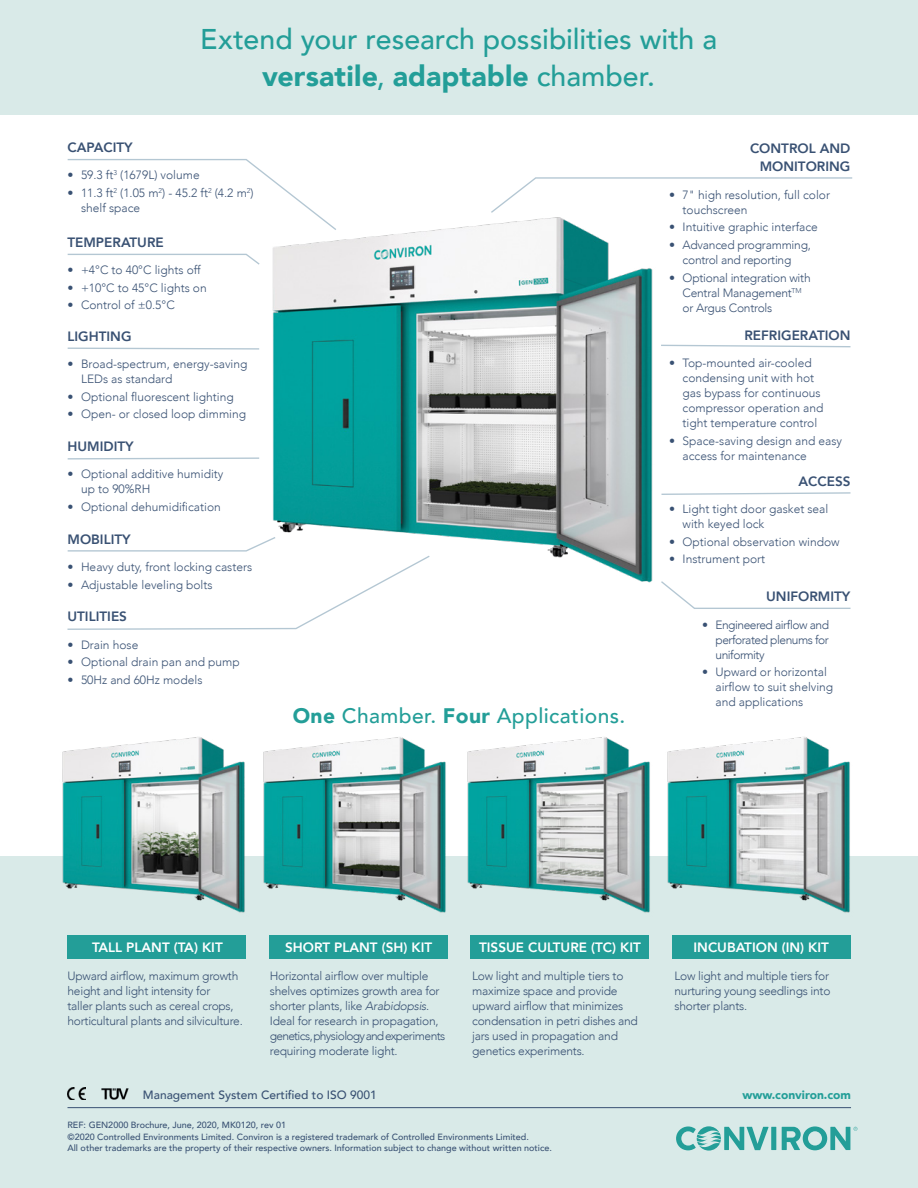
<style>
.page{position:relative;width:918px;height:1188px;background:#fff}
.page>*{position:absolute;margin:0;border:0;box-sizing:border-box;transform-origin:0 0}
.t1{font:500 28.5px/36.8px "Avenir";color:#239e98;text-align:center}
.t2{font:500 21px "Avenir";letter-spacing:.02em;color:#239e98}
.t3{font:800 13.5px/18px "Avenir";color:#395173;text-align:right}
.t4{font:800 13.5px "Avenir";color:#fff}
.t5{font:300 12px/15px "Avenir";color:#395173}
.t6{font:300 12px/15px "Avenir";letter-spacing:-.02em;color:#395173}
.t7{font:500 12px "Avenir";color:#395173}
.t8{font:900 12px "Avenir";color:#239e98}
.t9{font:500 9px/12.1px "Avenir";color:#395173}
.s1{font-weight:900}
.s2{font-style:italic}
</style>
<div class="page">
<div style="left:0;top:0;width:918px;height:114px;background:#d9eae8"></div>
<img style="left:272px;top:217px;width:381px;height:366px">
<div style="left:0;top:856px;width:918px;height:332px;background:#d9eae8"></div>
<svg style="left:661px;top:581px;width:190px;height:28px"></svg>
<svg style="left:67px;top:159px;width:271px;height:73px"></svg>
<svg style="left:67px;top:253px;width:193px;height:12px"></svg>
<svg style="left:491px;top:177px;width:362px;height:36px"></svg>
<div style="left:68px;top:935px;width:178px;height:24px;background:#239e98"></div>
<div style="left:269px;top:935px;width:178px;height:24px;background:#239e98"></div>
<div style="left:471px;top:935px;width:178px;height:24px;background:#239e98"></div>
<div style="left:672px;top:935px;width:178px;height:24px;background:#239e98"></div>
<svg style="left:67px;top:536px;width:364px;height:94px"></svg>
<img style="left:68px;top:1088px;width:17px;height:12px">
<hr style="left:68px;top:1107px;width:783px;height:1px;background:#395173">
<div style="left:771px;top:1127px;width:5px;height:23px;background:#239e98"></div>
<svg style="left:676px;top:1126px;width:93px;height:25px"></svg>
<svg style="left:782px;top:1126px;width:75px;height:24px"></svg>
<img style="left:102px;top:1088px;width:26px;height:11px">
<img style="left:62px;top:737px;width:183px;height:176px">
<img style="left:263px;top:737px;width:183px;height:176px">
<img style="left:467px;top:737px;width:183px;height:176px">
<img style="left:667px;top:737px;width:183px;height:176px">
<svg style="left:67px;top:347px;width:193px;height:3px"></svg>
<svg style="left:661px;top:344px;width:190px;height:4px"></svg>
<svg style="left:661px;top:492px;width:190px;height:3px"></svg>
<svg style="left:67px;top:457px;width:193px;height:3px"></svg>
<h1 class="t1" style="left:200px;top:19px;width:519px">Extend your research possibilities with a <span class="s1">versatile</span>, <span class="s1">adaptable</span> chamber.</h1>
<p class="t3" style="left:68px;top:138px;width:67px">CAPACITY</p>
<p class="t5" style="left:68px;top:168px;width:134px">• 59.3 ft<sup>3</sup> (1679L) volume</p>
<p class="t5" style="left:81px;top:185px;width:174px;text-indent:-14px">• 11.3 ft<sup>2</sup> (1.05 m<sup>2</sup>) - 45.2 ft<sup>2</sup> (4.2 m<sup>2</sup>) shelf space</p>
<p class="t3" style="left:68px;top:233px;width:98px">TEMPERATURE</p>
<p class="t5" style="left:68px;top:262px;width:135px">• +4°C to 40°C lights off</p>
<p class="t5" style="left:68px;top:280px;width:141px">• +10°C to 45°C lights on</p>
<p class="t5" style="left:68px;top:298px;width:109px">• Control of ±0.5°C</p>
<p class="t3" style="left:68px;top:327px;width:66px">LIGHTING</p>
<p class="t5" style="left:81px;top:356px;width:168px;text-indent:-14px">• Broad-spectrum, energy-saving<br>LEDs as standard</p>
<p class="t5" style="left:68px;top:389px;width:168px">• Optional fluorescent lighting</p>
<p class="t5" style="left:68px;top:407px;width:180px">• Open- or closed loop dimming</p>
<p class="t3" style="left:68px;top:437px;width:68px">HUMIDITY</p>
<p class="t5" style="left:81px;top:467px;width:144px;text-indent:-14px">• Optional additive humidity up to 90%RH</p>
<p class="t5" style="left:68px;top:500px;width:155px">• Optional dehumidification</p>
<p class="t3" style="left:68px;top:530px;width:65px">MOBILITY</p>
<p class="t5" style="left:68px;top:560px;width:186px">• Heavy duty, front locking casters</p>
<p class="t5" style="left:68px;top:577px;width:147px">• Adjustable leveling bolts</p>
<p class="t3" style="left:67px;top:608px;width:61px">UTILITIES</p>
<p class="t5" style="left:68px;top:637px;width:72px">• Drain hose</p>
<p class="t5" style="left:68px;top:655px;width:174px">• Optional drain pan and pump</p>
<p class="t5" style="left:68px;top:673px;width:136px">• 50Hz and 60Hz models</p>
<h2 class="t2" style="left:293px;top:697px;width:334px"><span class="s1">One</span> Chamber. <span class="s1">Four</span> Applications.</h2>
<p class="t3" style="left:750px;top:140px;width:102px">CONTROL AND<br>MONITORING</p>
<p class="t5" style="left:683px;top:187px;width:149px;text-indent:-14px">• 7" high resolution, full color touchscreen</p>
<p class="t5" style="left:669px;top:220px;width:150px">• Intuitive graphic interface</p>
<p class="t6" style="left:669px;top:238px;width:143px;text-align:center">• Advanced programming, control and reporting</p>
<p class="t6" style="left:683px;top:270px;width:130px;text-indent:-13px">• Optional integration with<br>Central Management<sup>TM </sup>or Argus Controls</p>
<p class="t3" style="left:744px;top:326px;width:108px">REFRIGERATION</p>
<p class="t5" style="left:683px;top:355px;width:142px;text-indent:-14px">• Top-mounted air-cooled condensing unit with hot gas bypass for continuous compressor operation and tight temperature control</p>
<p class="t5" style="left:683px;top:433px;width:161px;text-indent:-14px">• Space-saving design and easy access for maintenance</p>
<p class="t3" style="left:799px;top:472px;width:53px">ACCESS</p>
<p class="t5" style="left:683px;top:501px;width:147px;text-indent:-14px">• Light tight door gasket seal with keyed lock</p>
<p class="t5" style="left:669px;top:534px;width:172px">• Optional observation window</p>
<p class="t5" style="left:669px;top:552px;width:98px">• Instrument port</p>
<p class="t3" style="left:766px;top:588px;width:86px">UNIFORMITY</p>
<p class="t6" style="left:716px;top:617px;width:115px;text-align:justify;text-indent:-14px">• Engineered airflow and perforated plenums for uniformity</p>
<p class="t5" style="left:716px;top:665px;width:119px;text-indent:-14px">• Upward or horizontal airflow to suit shelving and applications</p>
<p class="t4" style="left:92px;top:937px;width:132px">TALL PLANT (TA) KIT</p>
<p class="t4" style="left:285px;top:937px;width:148px">SHORT PLANT (SH) KIT</p>
<p class="t4" style="left:479px;top:937px;width:163px">TISSUE CULTURE (TC) KIT</p>
<p class="t4" style="left:694px;top:937px;width:137px">INCUBATION (IN) KIT</p>
<p class="t6" style="left:68px;top:969px;width:177px">Upward airflow, maximum growth height and light intensity for<br>taller plants such as cereal crops, horticultural plants and silviculture.</p>
<p class="t6" style="left:270px;top:969px;width:177px">Horizontal airflow over multiple shelves optimizes growth area for shorter plants, like <span class="s2">Arabidopsis</span>.<br>Ideal for research in propagation, genetics, physiology and experiments requiring moderate light.</p>
<p class="t6" style="left:472px;top:969px;width:167px">Low light and multiple tiers to maximize space and provide upward airflow that minimizes condensation in petri dishes and jars used in propagation and genetics experiments.</p>
<p class="t6" style="left:674px;top:969px;width:158px;text-align:justify">Low light and multiple tiers for nurturing young seedlings into shorter plants.</p>
<p class="t7" style="left:143px;top:1085px;width:235px">Management System Certified to ISO 9001</p>
<p class="t8" style="left:743px;top:1085px;width:110px">www.conviron.com</p>
<p class="t9" style="left:68px;top:1118px;width:463px">REF: GEN2000 Brochure, June, 2020, MK0120, rev 01<br>©2020 Controlled Environments Limited. Conviron is a registered trademark of Controlled Environments Limited.</p>
<p class="t9" style="left:68px;top:1141px;width:486px">All other trademarks are the property of their respective owners. Information subject to change without written notice.</p>
</div>
